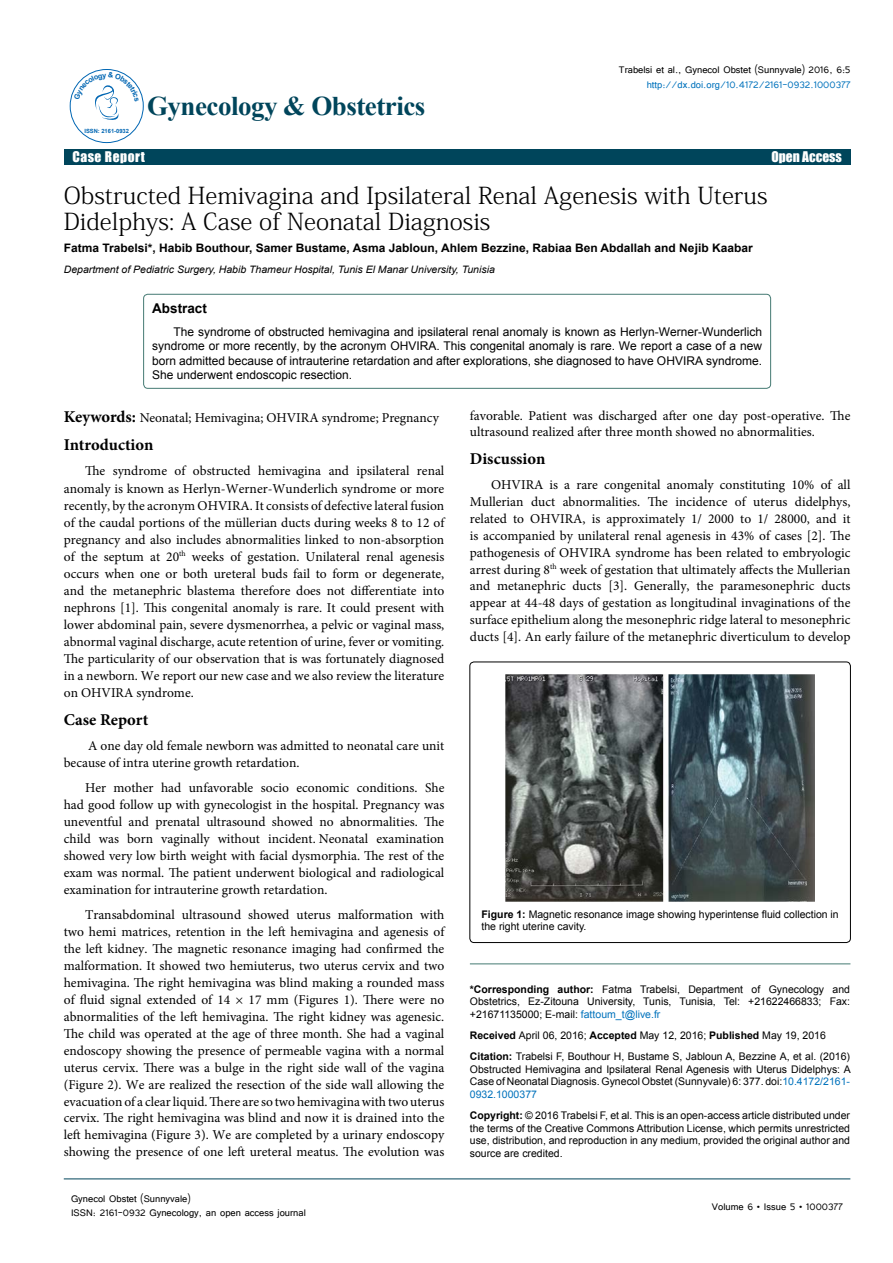
<style>
.page{position:relative;width:893px;height:1263px;background:#fff}
.page>*{position:absolute;margin:0;border:0;box-sizing:border-box;transform-origin:0 0}
.t1{font:700 27px "Times New Roman";letter-spacing:-.02em;color:#00455b}
.t2{font:23.4px/26.2px "Adobe Fangsong Std";color:#000}
.t3{font:700 16.5px "Minion Pro";color:#000}
.t4{font:13.5px/17px "Minion Pro";color:#000;text-align:justify}
.t5{font:13.5px "Impact";letter-spacing:.04em;color:#fff}
.t6{font:13.5px "Impact";color:#fff}
.t7{font:700 13.5px "Arial";color:#000}
.t8{font:12px/14.4px "Arial";color:#000;text-align:justify}
.t9{font:12px/14.4px "Tunga";color:#000}
.t10{font:12px "Tunga";color:#0072bc}
.t11{font:700 11.7px "Arial";color:#000}
.t12{font:10.5px/12.6px "Arial";color:#000;text-align:justify}
.t13{font:italic 10.2px "Arial";color:#000}
.t14{font:700 5.7px "Arial";color:#0066b3}
.s1{font-weight:700;font-size:16.5px}
.s2{font-weight:700}
.s3{color:#0072bc}
</style>
<div class="page">
<div style="left:70px;top:69px;width:74px;height:74px;border:1px solid #0066b3;border-radius:50%"></div>
<div style="left:64px;top:149px;width:786px;height:15px;background:#00455b"></div>
<hr style="left:64px;top:1179px;width:786px;height:1px;background:#00455b">
<hr style="left:470px;top:964px;width:380px;height:1px;background:#457a73">
<div style="left:144px;top:294px;width:627px;height:94px;border:1px solid #457a73;border-radius:4px"></div>
<div style="left:470px;top:662px;width:380px;height:280px;border:1px solid #000;border-radius:4px"></div>
<img style="left:506px;top:674px;width:309px;height:228px">
<svg style="left:74px;top:72px;width:65px;height:53px"></svg>
<p class="t14" style="left:84px;top:127px;width:46px">ISSN: 2161-0932</p>
<h1 class="t1" style="left:147px;top:87px;width:280px">Gynecology &amp; Obstetrics</h1>
<p class="t9" style="left:619px;top:62px;width:233px">Trabelsi et al., Gynecol Obstet (Sunnyvale) 2016, 6:5</p>
<p class="t10" style="left:647px;top:77px;width:205px">http://dx.doi.org/10.4172/2161-0932.1000377</p>
<p class="t5" style="left:72px;top:146px;width:74px">Case Report</p>
<p class="t6" style="left:771px;top:146px;width:72px">Open Access</p>
<h2 class="t2" style="left:64px;top:182px;width:706px">Obstructed Hemivagina and Ipsilateral Renal Agenesis with Uterus<br>Didelphys: A Case of Neonatal Diagnosis</h2>
<p class="t11" style="left:64px;top:240px;width:690px">Fatma Trabelsi*, Habib Bouthour, Samer Bustame, Asma Jabloun, Ahlem Bezzine, Rabiaa Ben Abdallah and Nejib Kaabar</p>
<p class="t13" style="left:64px;top:263px;width:433px">Department of Pediatric Surgery, Habib Thameur Hospital, Tunis El Manar University, Tunisia</p>
<p class="t7" style="left:152px;top:299px;width:56px">Abstract</p>
<p class="t8" style="left:152px;top:325px;width:611px;text-indent:21px">The syndrome of obstructed hemivagina and ipsilateral renal anomaly is known as Herlyn-Werner-Wunderlich syndrome or more recently, by the acronym OHVIRA. This congenital anomaly is rare. We report a case of a new born admitted because of intrauterine retardation and after explorations, she diagnosed to have OHVIRA syndrome.<br>She underwent endoscopic resection.</p>
<p class="t4" style="left:64px;top:409px;width:377px"><span class="s1">Keywords:</span> Neonatal; Hemivagina; OHVIRA syndrome; Pregnancy</p>
<p class="t3" style="left:64px;top:433px;width:91px">Introduction</p>
<p class="t4" style="left:64px;top:463px;width:382px;text-indent:21px">The syndrome of obstructed hemivagina and ipsilateral renal anomaly is known as Herlyn-Werner-Wunderlich syndrome or more recently, by the acronym OHVIRA. It consists of defective lateral fusion of the caudal portions of the müllerian ducts during weeks 8 to 12 of pregnancy and also includes abnormalities linked to non-absorption of the septum at 20<sup>th</sup> weeks of gestation. Unilateral renal agenesis occurs when one or both ureteral buds fail to form or degenerate, and the metanephric blastema therefore does not differentiate into nephrons [1]. This congenital anomaly is rare. It could present with lower abdominal pain, severe dysmenorrhea, a pelvic or vaginal mass, abnormal vaginal discharge, acute retention of urine, fever or vomiting.<br>The particularity of our observation that is was fortunately diagnosed in a newborn. We report our new case and we also review the literature on OHVIRA syndrome.</p>
<p class="t3" style="left:64px;top:708px;width:86px">Case Report</p>
<p class="t4" style="left:64px;top:738px;width:382px;text-indent:24px">A one day old female newborn was admitted to neonatal care unit because of intra uterine growth retardation.</p>
<p class="t4" style="left:64px;top:779px;width:382px;text-indent:21px">Her mother had unfavorable socio economic conditions. She had good follow up with gynecologist in the hospital. Pregnancy was uneventful and prenatal ultrasound showed no abnormalities. The child was born vaginally without incident. Neonatal examination showed very low birth weight with facial dysmorphia. The rest of the exam was normal. The patient underwent biological and radiological examination for intrauterine growth retardation.</p>
<p class="t4" style="left:64px;top:906px;width:382px;text-indent:21px">Transabdominal ultrasound showed uterus malformation with two hemi matrices, retention in the left hemivagina and agenesis of the left kidney. The magnetic resonance imaging had confirmed the malformation. It showed two hemiuterus, two uterus cervix and two hemivagina. The right hemivagina was blind making a rounded mass of fluid signal extended of 14 × 17 mm (Figures 1). There were no abnormalities of the left hemivagina. The right kidney was agenesic.<br>The child was operated at the age of three month. She had a vaginal endoscopy showing the presence of permeable vagina with a normal uterus cervix. There was a bulge in the right side wall of the vagina (Figure 2). We are realized the resection of the side wall allowing the evacuation of a clear liquid. There are so two hemivagina with two uterus cervix. The right hemivagina was blind and now it is drained into the left hemivagina (Figure 3). We are completed by a urinary endoscopy showing the presence of one left ureteral meatus. The evolution was</p>
<p class="t9" style="left:71px;top:1190px;width:236px">Gynecol Obstet (Sunnyvale)<br>ISSN: 2161-0932 Gynecology, an open access journal</p>
<p class="t4" style="left:470px;top:407px;width:382px">favorable. Patient was discharged after one day post-operative. The ultrasound realized after three month showed no abnormalities.</p>
<p class="t3" style="left:470px;top:447px;width:77px">Discussion</p>
<p class="t4" style="left:470px;top:476px;width:382px;text-indent:21px">OHVIRA is a rare congenital anomaly constituting 10% of all Mullerian duct abnormalities. The incidence of uterus didelphys, related to OHVIRA, is approximately 1/ 2000 to 1/ 28000, and it is accompanied by unilateral renal agenesis in 43% of cases [2]. The pathogenesis of OHVIRA syndrome has been related to embryologic arrest during 8<sup>th</sup> week of gestation that ultimately affects the Mullerian and metanephric ducts [3]. Generally, the paramesonephric ducts appear at 44-48 days of gestation as longitudinal invaginations of the surface epithelium along the mesonephric ridge lateral to mesonephric ducts [4]. An early failure of the metanephric diverticulum to develop</p>
<p class="t12" style="left:481px;top:908px;width:359px"><span class="s2">Figure 1:</span> Magnetic resonance image showing hyperintense fluid collection in the right uterine cavity.</p>
<p class="t12" style="left:470px;top:983px;width:382px"><span class="s2">*Corresponding author:</span> Fatma Trabelsi, Department of Gynecology and Obstetrics, Ez-Zitouna University, Tunis, Tunisia, Tel: +21622466833; Fax: +21671135000; E-mail: <span class="s3">fattoum_t@live.fr</span></p>
<p class="t12" style="left:470px;top:1025px;width:382px;line-height:21.1px"><span class="s2">Received</span> April 06, 2016; <span class="s2">Accepted</span> May 12, 2016; <span class="s2">Published</span> May 19, 2016<br><span class="s2">Citation:</span> Trabelsi F, Bouthour H, Bustame S, Jabloun A, Bezzine A, et al. (2016)</p>
<p class="t12" style="left:470px;top:1063px;width:382px">Obstructed Hemivagina and Ipsilateral Renal Agenesis with Uterus Didelphys: A Case of Neonatal Diagnosis. Gynecol Obstet (Sunnyvale) 6: 377. doi:<span class="s3">10.4172/2161- 0932.1000377</span></p>
<p class="t12" style="left:470px;top:1109px;width:382px"><span class="s2">Copyright:</span> © 2016 Trabelsi F, et al. This is an open-access article distributed under the terms of the Creative Commons Attribution License, which permits unrestricted use, distribution, and reproduction in any medium, provided the original author and source are credited.</p>
<p class="t9" style="left:712px;top:1199px;width:132px">Volume 6 • Issue 5 • 1000377</p>
</div>
